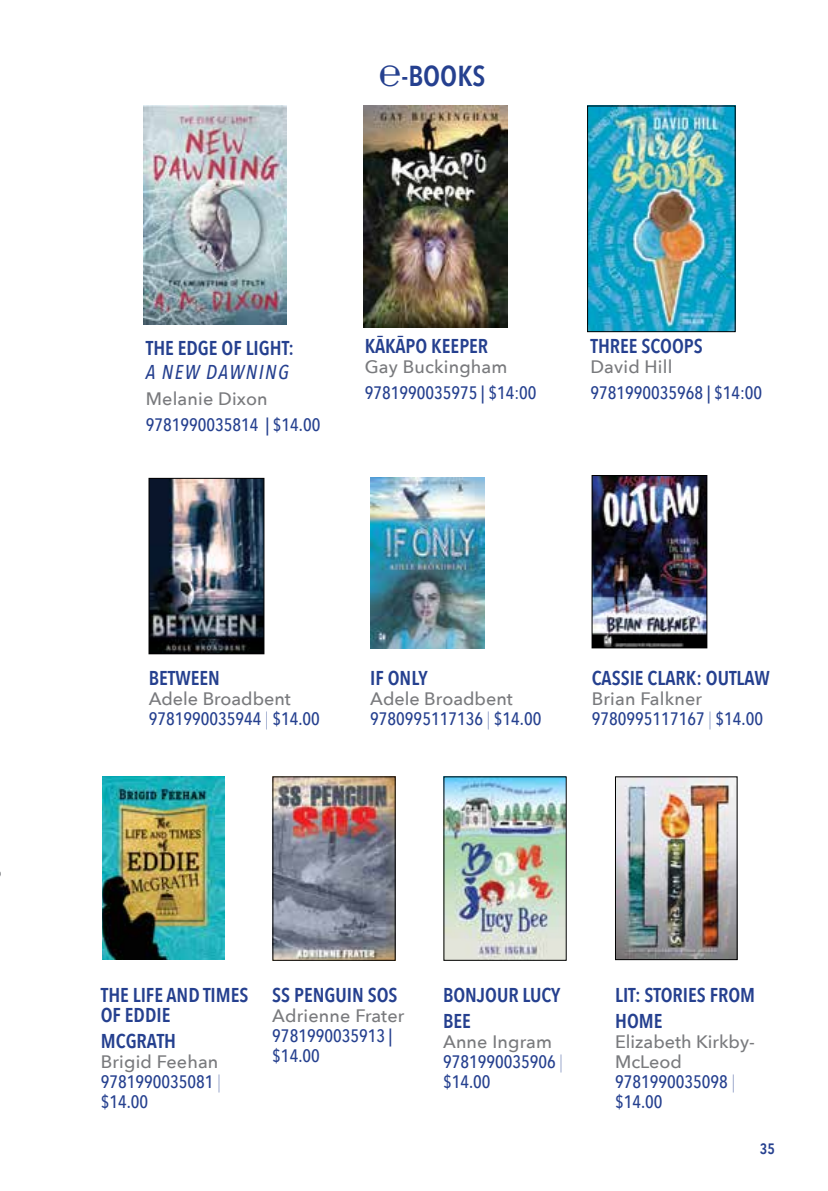
<style>
.page{position:relative;width:828px;height:1191px;background:#fff}
.page>*{position:absolute;margin:0;border:0;box-sizing:border-box;transform-origin:0 0}
.t1{font:600 28.8px "Avenir Next Condensed";color:#25408f}
.t2{font:600 20px/26.6px "Avenir Next Condensed";color:#25408f}
.t3{font:italic 500 20px "Avenir Next Condensed";letter-spacing:.08em;color:#25408f}
.t4{font:500 18px/20px "Avenir Next Condensed";color:#25408f}
.t5{font:500 18px/20px "Avenir Next";letter-spacing:.01em;color:#797a7d}
.t6{font:600 15px "Avenir Next Condensed";color:#25408f}
.s1{font-weight:200}
</style>
<div class="page">
<img style="left:103px;top:776px;width:122px;height:184px">
<img style="left:617px;top:778px;width:118px;height:180px">
<div style="left:615px;top:776px;width:122px;height:184px;border:1px solid #000"></div>
<img style="left:445px;top:778px;width:119px;height:180px">
<img style="left:371px;top:477px;width:113px;height:171px">
<img style="left:594px;top:477px;width:111px;height:169px">
<div style="left:592px;top:475px;width:115px;height:173px;border:1px solid #000"></div>
<img style="left:151px;top:480px;width:111px;height:172px">
<div style="left:149px;top:478px;width:115px;height:176px;border:1px solid #000"></div>
<img style="left:274px;top:778px;width:119px;height:180px">
<img style="left:363px;top:106px;width:145px;height:222px">
<img style="left:589px;top:108px;width:144px;height:222px">
<div style="left:587px;top:106px;width:148px;height:226px;border:1px solid #000"></div>
<img style="left:144px;top:106px;width:143px;height:219px">
<h1 class="t1" style="left:378px;top:51px;width:109px">℮-BOOKS</h1>
<p class="t2" style="left:146px;top:334px;width:150px">THE EDGE OF LIGHT:</p>
<p class="t3" style="left:146px;top:360px;width:145px">A NEW DAWNING</p>
<p class="t5" style="left:146px;top:388px;width:123px">Melanie Dixon</p>
<p class="t4" style="left:146px;top:414px;width:176px">9781990035814 | $14.00</p>
<p class="t2" style="left:365px;top:332px;width:125px">KĀKĀPO KEEPER</p>
<p class="t5" style="left:365px;top:356px;width:144px">Gay Buckingham</p>
<p class="t4" style="left:365px;top:382px;width:173px">9781990035975 | $14:00</p>
<p class="t2" style="left:590px;top:332px;width:114px">THREE SCOOPS</p>
<p class="t5" style="left:590px;top:356px;width:83px">David Hill</p>
<p class="t4" style="left:590px;top:382px;width:173px">9781990035968 | $14:00</p>
<p class="t2" style="left:149px;top:664px;width:73px">BETWEEN</p>
<p class="t5" style="left:149px;top:688px;width:144px">Adele Broadbent</p>
<p class="t4" style="left:149px;top:709px;width:173px">9781990035944 <span class="s1">|</span> $14.00</p>
<p class="t2" style="left:370px;top:664px;width:59px">IF ONLY</p>
<p class="t5" style="left:370px;top:688px;width:144px">Adele Broadbent</p>
<p class="t4" style="left:370px;top:709px;width:173px">9780995117136 <span class="s1">|</span> $14.00</p>
<p class="t2" style="left:592px;top:664px;width:180px">CASSIE CLARK: OUTLAW</p>
<p class="t5" style="left:592px;top:688px;width:112px">Brian Falkner</p>
<p class="t4" style="left:592px;top:709px;width:173px">9780995117167 <span class="s1">|</span> $14.00</p>
<p class="t2" style="left:101px;top:984px;width:149px;line-height:20px">THE LIFE AND TIMES<br>OF EDDIE</p>
<p class="t2" style="left:101px;top:1027px;width:77px">MCGRATH</p>
<p class="t5" style="left:101px;top:1051px;width:119px">Brigid Feehan</p>
<p class="t4" style="left:101px;top:1072px;width:122px">9781990035081 <span class="s1">| </span>$14.00</p>
<p class="t2" style="left:272px;top:981px;width:127px">SS PENGUIN SOS</p>
<p class="t5" style="left:272px;top:1005px;width:134px">Adrienne Frater</p>
<p class="t4" style="left:272px;top:1025px;width:122px">9781990035913 | $14.00</p>
<p class="t2" style="left:443px;top:981px;width:119px">BONJOUR LUCY<br>BEE</p>
<p class="t5" style="left:443px;top:1031px;width:111px">Anne Ingram</p>
<p class="t4" style="left:443px;top:1052px;width:122px">9781990035906 <span class="s1">| </span>$14.00</p>
<p class="t2" style="left:615px;top:981px;width:141px">LIT: STORIES FROM<br>HOME</p>
<p class="t5" style="left:615px;top:1031px;width:141px">Elizabeth Kirkby-<br>McLeod</p>
<p class="t4" style="left:615px;top:1072px;width:122px">9781990035098 <span class="s1">| </span>$14.00</p>
<p class="t6" style="left:760px;top:1136px;width:16px">35</p>
</div>
